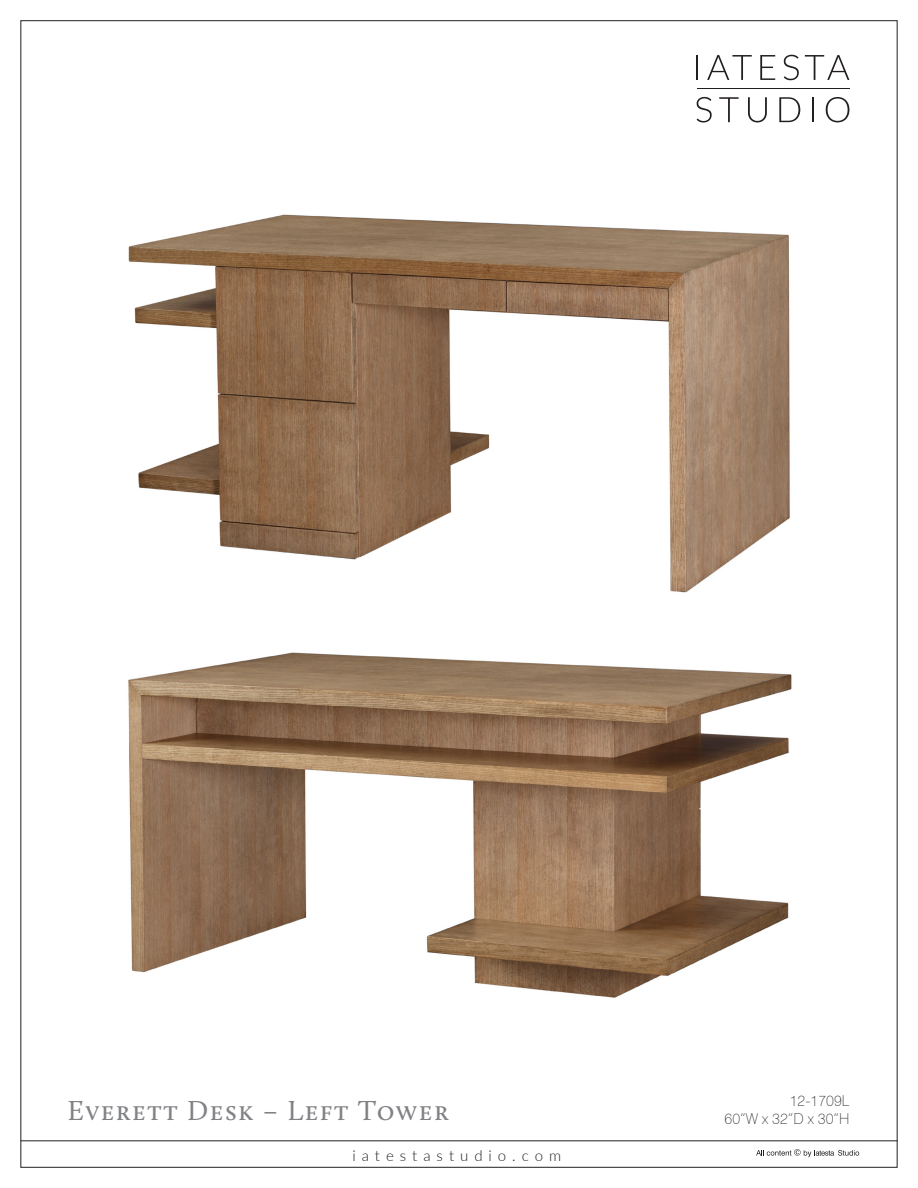
<style>
.page{position:relative;width:918px;height:1188px;background:#fff}
.page>*{position:absolute;margin:0;border:0;box-sizing:border-box;transform-origin:0 0}
.t1{font:28.5px "Calluna";letter-spacing:.05em;color:#818285}
.t2{font:100 15px "Swiss 721 BT";color:#231f20}
.t3{font:300 15px "Lato";letter-spacing:.4em;color:#231f20}
</style>
<div class="page">
<svg style="left:784px;top:55px;width:15px;height:25px"></svg>
<svg style="left:697px;top:97px;width:15px;height:26px"></svg>
<svg style="left:697px;top:55px;width:1px;height:25px"></svg>
<svg style="left:707px;top:55px;width:45px;height:25px"></svg>
<svg style="left:760px;top:55px;width:15px;height:25px"></svg>
<svg style="left:805px;top:55px;width:44px;height:25px"></svg>
<svg style="left:719px;top:97px;width:20px;height:25px"></svg>
<svg style="left:748px;top:97px;width:19px;height:25px"></svg>
<svg style="left:779px;top:97px;width:21px;height:25px"></svg>
<hr style="left:812px;top:97px;width:2px;height:25px;background:#231f20">
<svg style="left:826px;top:97px;width:23px;height:25px"></svg>
<hr style="left:697px;top:88px;width:152px;height:1px;background:#231f20">
<svg style="left:756px;top:1149px;width:103px;height:8px"></svg>
<hr style="left:20px;top:1141px;width:878px;height:1px;background:#231f20">
<img style="left:128px;top:652px;width:664px;height:346px">
<img style="left:128px;top:214px;width:662px;height:379px">
<p class="t1" style="left:68px;top:1093px;width:383px">Everett Desk – Left Tower</p>
<p class="t3" style="left:352px;top:1145px;width:210px">iatestastudio.com</p>
<p class="t2" style="left:790px;top:1091px;width:61px">12-1709L</p>
<p class="t2" style="left:725px;top:1109px;width:126px">60”W x 32”D x 30”H</p>
</div>
